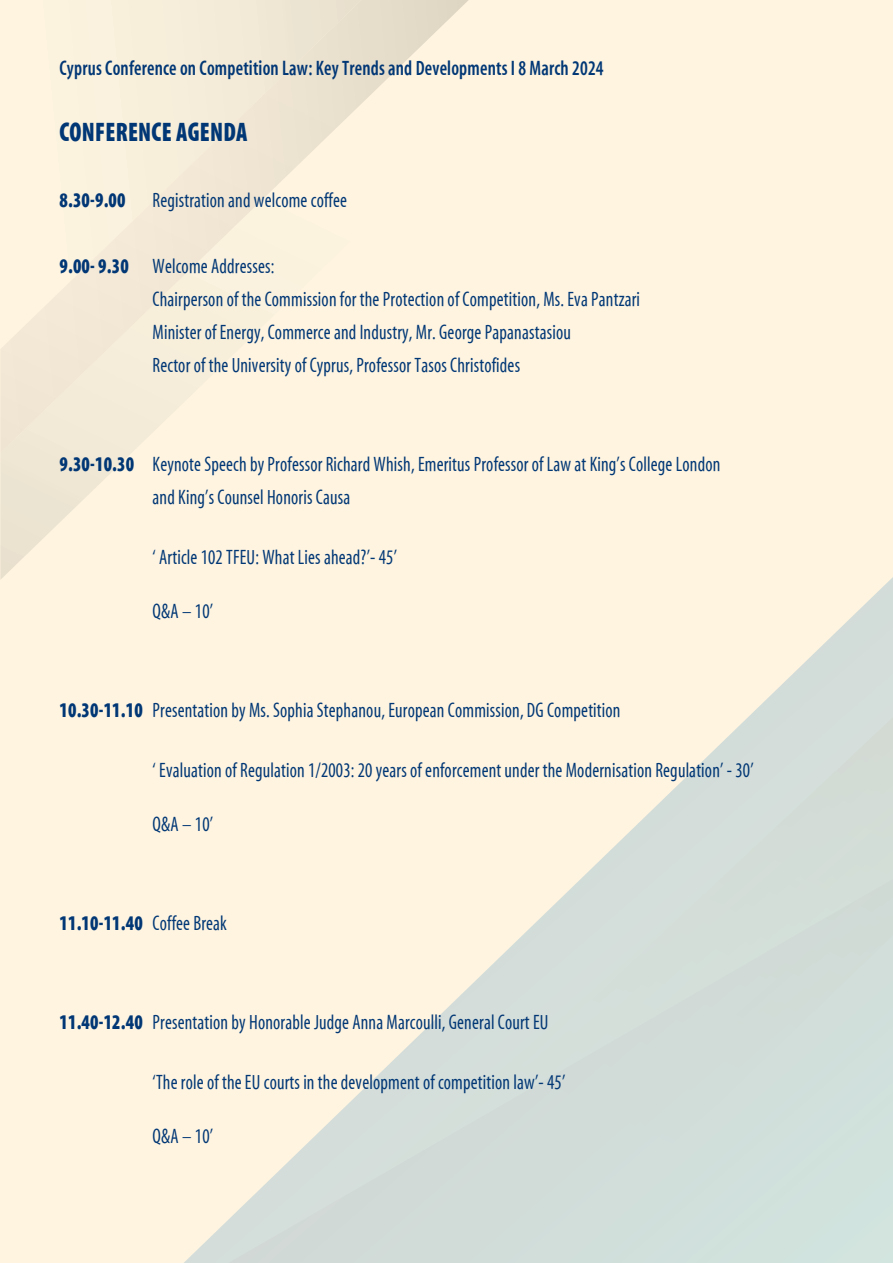
<style>
.page{position:relative;width:893px;height:1263px;background:#fef4e0}
.page>*{position:absolute;margin:0;border:0;box-sizing:border-box;transform-origin:0 0}
.t1{font:700 27px "Myriad Condensed Greek";letter-spacing:.01em;color:#013775;scale:.9 1}
.t2{font:21px "Myriad Condensed Greek";letter-spacing:.01em;color:#013775;scale:.9 1}
.t3{font:500 21px "Myriad Condensed Greek";letter-spacing:.01em;color:#013775;scale:.9 1}
.t4{font:700 21px "Myriad Condensed Greek";letter-spacing:.01em;color:#013775;scale:.9 1}
.s1{font-weight:700}
.s2{font-weight:400}
</style>
<div class="page">
<svg style="left:184px;top:1201px;width:64px;height:62px"></svg>
<svg style="left:248px;top:585px;width:645px;height:678px"></svg>
<svg style="left:248px;top:585px;width:106px;height:12px"></svg>
<img style="left:423px;top:585px;width:164px;height:12px">
<img style="left:497px;top:590px;width:90px;height:7px">
<svg style="left:0;top:453px;width:131px;height:126px"></svg>
<p class="t3" style="left:60px;top:58px;width:606px">Cyprus Conference on Competition Law: Key Trends and Developments I 8 March 2024</p>
<p class="t1" style="left:60px;top:119px;width:210px">CONFERENCE AGENDA</p>
<p class="t4" style="left:60px;top:190px;width:75px">8.30-9.00</p>
<p class="t2" style="left:153px;top:190px;width:218px">Registration and welcome coffee</p>
<p class="t2" style="left:60px;top:256px;width:240px"><span class="s1">9.00- 9.30</span> Welcome Addresses:</p>
<p class="t2" style="left:153px;top:289px;width:543px">Chairperson of the Commission for the Protection of Competition, Ms. Eva Pantzari</p>
<p class="t2" style="left:153px;top:322px;width:466px">Minister of Energy, Commerce and Industry, Mr. George Papanastasiou</p>
<p class="t2" style="left:153px;top:355px;width:410px">Rector of the University of Cyprus, Professor Tasos Christofides</p>
<p class="t2" style="left:60px;top:454px;width:736px"><span class="s1">9.30-10.30</span> Keynote Speech by Professor Richard Whish, Emeritus Professor of Law at King’s College London</p>
<p class="t2" style="left:153px;top:487px;width:221px">and King’s Counsel Honoris Causa</p>
<p class="t2" style="left:153px;top:547px;width:273px">‘ Article 102 TFEU: What Lies ahead?’- 45’</p>
<p class="t2" style="left:153px;top:601px;width:69px">Q&amp;A – 10’</p>
<p class="t2" style="left:60px;top:700px;width:625px"><span class="s1">10.30-11.10</span> Presentation by Ms. Sophia Stephanou, European Commission, DG Competition</p>
<p class="t2" style="left:153px;top:760px;width:669px">‘ Evaluation of Regulation 1/2003: 20 years of enforcement under the Modernisation Regulation’ - 30’</p>
<p class="t2" style="left:153px;top:814px;width:69px">Q&amp;A – 10’</p>
<p class="t4" style="left:60px;top:913px;width:188px">11.10-11.40 <span class="s2">Coffee Break</span></p>
<p class="t2" style="left:60px;top:1012px;width:545px"><span class="s1">11.40-12.40</span> Presentation by Honorable Judge Anna Marcoulli, General Court EU</p>
<p class="t2" style="left:153px;top:1072px;width:460px">‘The role of the EU courts in the development of competition law’- 45’</p>
<p class="t2" style="left:153px;top:1126px;width:69px">Q&amp;A – 10’</p>
</div>
